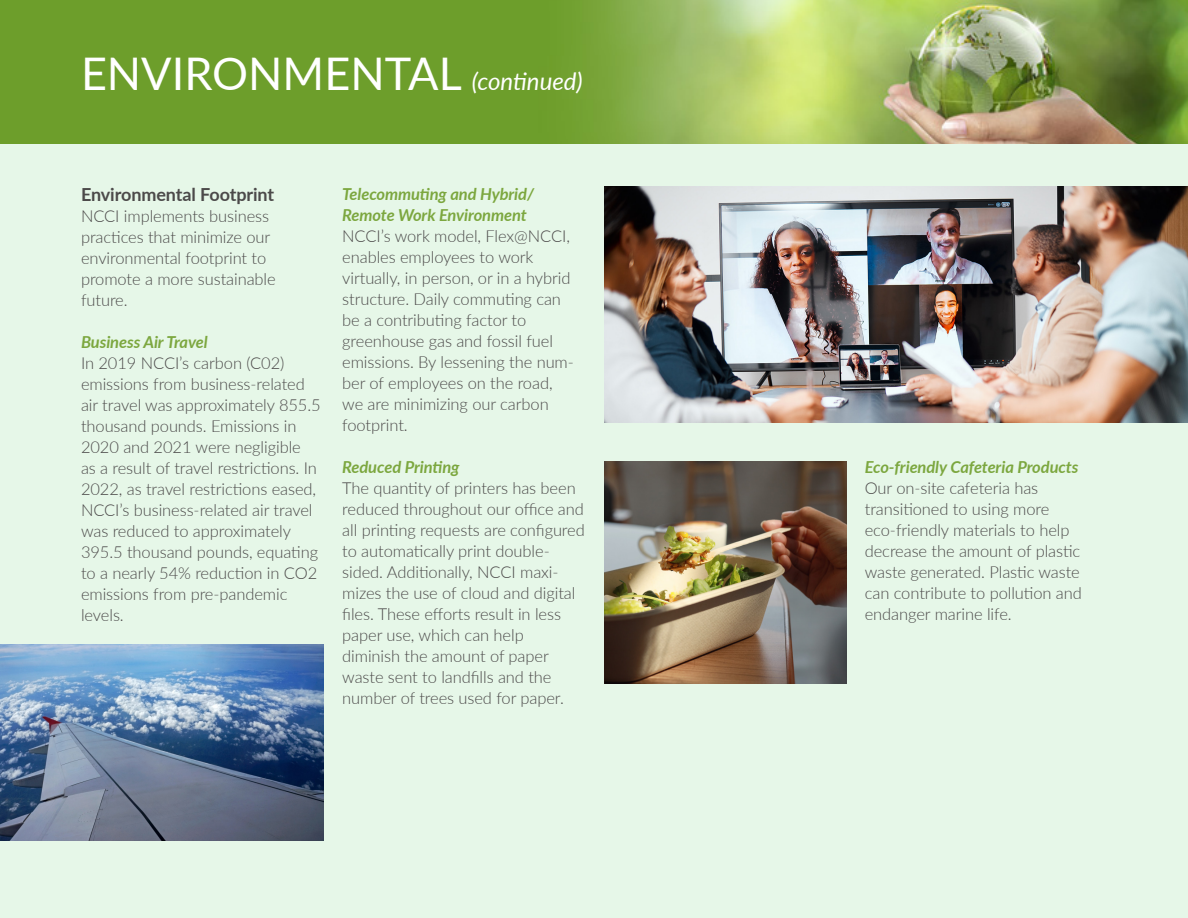
<style>
.page{position:relative;width:1188px;height:918px;background:#fff}
.page>*{position:absolute;margin:0;border:0;box-sizing:border-box;transform-origin:0 0}
.t1{font:45px "Lato";color:#fff}
.t2{font:700 18px "Lato";letter-spacing:-.005em;color:#4c4a4a}
.t3{font:300 16.5px/21px "Lato";letter-spacing:-.005em;color:#4c4a4a}
.t4{font:italic 700 16.5px/21px "Lato";letter-spacing:-.005em;color:#7ca73f}
.s1{font-style:italic;font-size:24px}
</style>
<div class="page">
<div style="left:0;top:131px;width:1188px;height:787px;background:#e6f7e8"></div>
<img style="left:0;top:0;width:1188px;height:144px">
<img style="left:0;top:645px;width:324px;height:196px">
<img style="left:605px;top:187px;width:583px;height:235px">
<img style="left:605px;top:462px;width:242px;height:222px">
<p class="t1" style="left:81px;top:42px;width:503px">ENVIRONMENTAL <span class="s1">(continued)</span></p>
<p class="t2" style="left:81px;top:182px;width:195px">Environmental Footprint</p>
<p class="t3" style="left:81px;top:205px;width:196px">NCCI implements business practices that minimize our environmental footprint to promote a more sustainable future.</p>
<p class="t4" style="left:81px;top:331px;width:128px">Business Air Travel</p>
<p class="t3" style="left:81px;top:352px;width:241px">In 2019 NCCI’s carbon (C02) emissions from business-related air travel was approximately 855.5 thousand pounds. Emissions in<br>2020 and 2021 were negligible<br>as a result of travel restrictions. In<br>2022, as travel restrictions eased,<br>NCCI’s business-related air travel was reduced to approximately<br>395.5 thousand pounds, equating to a nearly 54% reduction in CO2 emissions from pre-pandemic levels.</p>
<p class="t4" style="left:342px;top:183px;width:193px">Telecommuting and Hybrid/<br>Remote Work Environment</p>
<p class="t3" style="left:342px;top:225px;width:233px">NCCI’s work model, Flex@NCCI, enables employees to work virtually, in person, or in a hybrid structure. Daily commuting can be a contributing factor to greenhouse gas and fossil fuel emissions. By lessening the num&shy;ber of employees on the road, we are minimizing our carbon footprint.</p>
<p class="t4" style="left:342px;top:456px;width:119px">Reduced Printing</p>
<p class="t3" style="left:342px;top:477px;width:244px">The quantity of printers has been reduced throughout our office and all printing requests are configured to automatically print double&shy;sided. Additionally, NCCI maxi&shy;mizes the use of cloud and digital files. These efforts result in less paper use, which can help diminish the amount of paper waste sent to landfills and the number of trees used for paper.</p>
<p class="t4" style="left:865px;top:456px;width:215px">Eco-friendly Cafeteria Products</p>
<p class="t3" style="left:865px;top:477px;width:219px">Our on-site cafeteria has transitioned to using more eco-friendly materials to help decrease the amount of plastic waste generated. Plastic waste can contribute to pollution and endanger marine life.</p>
</div>
